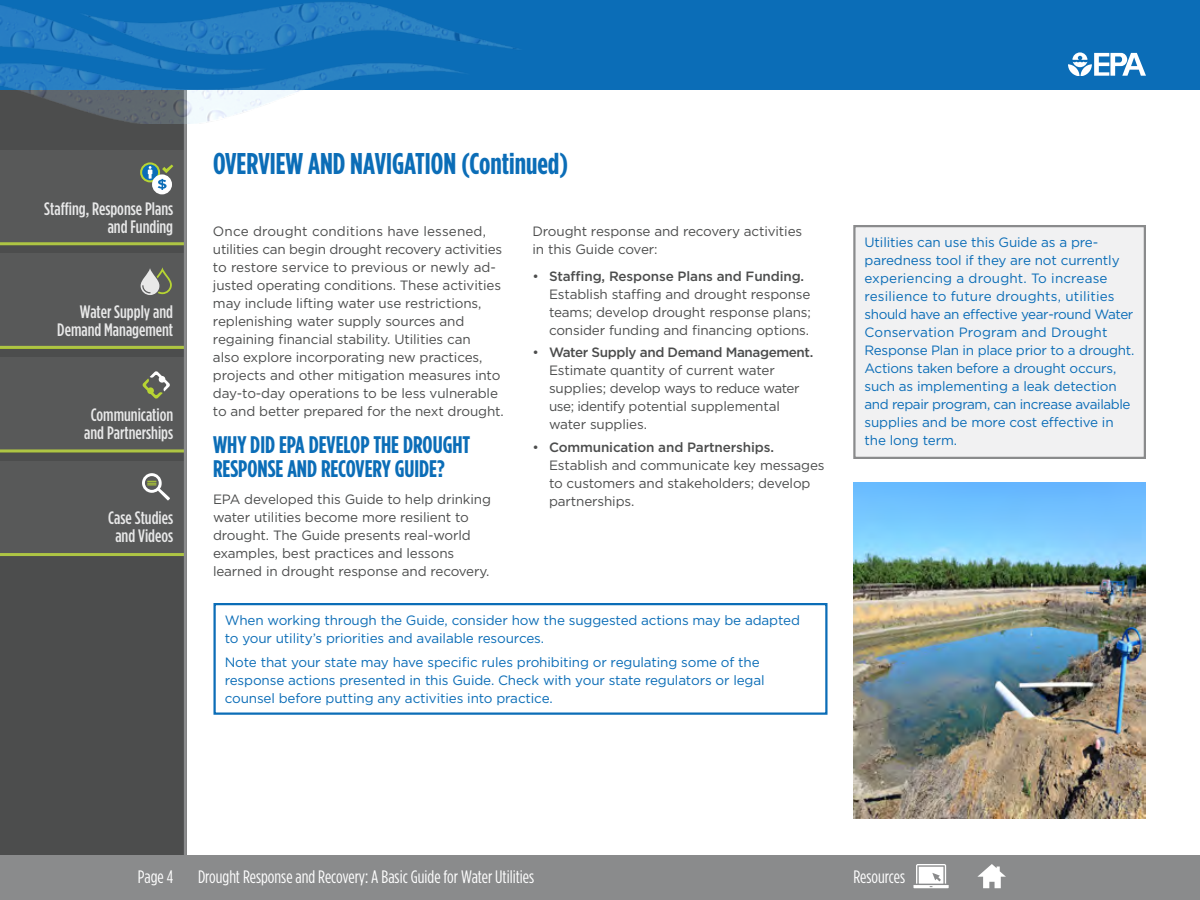
<style>
.page{position:relative;width:1200px;height:900px;background:#fff}
.page>*{position:absolute;margin:0;border:0;box-sizing:border-box;transform-origin:0 0}
.t1{font:700 30px "Gotham Condensed";color:#0b6db7}
.t2{font:700 24px/24px "Gotham Condensed";color:#0b6db7}
.t3{font:500 18px/18px "Gotham Condensed";color:#fff;text-align:right}
.t4{font:18px "Gotham Condensed";color:#fff}
.t5{font:13.5px/18px "Gotham";letter-spacing:-.01em;color:#4c4d4d}
.t6{font:13.5px/18px "Gotham";letter-spacing:-.01em;color:#0b6db7}
.s1{font-weight:500}
</style>
<div class="page">
<div style="left:0;top:90px;width:187px;height:810px;background:#4c4d4d"></div>
<hr style="left:0;top:242px;width:185px;height:3px;background:#b7d433">
<hr style="left:0;top:346px;width:185px;height:3px;background:#b7d433">
<hr style="left:0;top:553px;width:185px;height:3px;background:#b7d433">
<hr style="left:184px;top:90px;width:3px;height:810px;background:#8a8b8c">
<div style="left:0;top:0;width:1200px;height:90px;background:#0b6db7"></div>
<svg style="left:1068px;top:52px;width:78px;height:24px"></svg>
<img style="left:0;top:2px;width:520px;height:122px">
<div style="left:0;top:855px;width:1200px;height:45px;background:#8a8b8c"></div>
<svg style="left:914px;top:864px;width:35px;height:24px"></svg>
<div style="left:213px;top:603px;width:615px;height:112px;border:2px solid #0b6db7"></div>
<div style="left:854px;top:226px;width:291px;height:232px;background:#f1f1f2"></div>
<div style="left:853px;top:225px;width:293px;height:234px;border:2px solid #8a8b8c"></div>
<div style="left:0;top:150px;width:185px;height:94px;background:#585959"></div>
<svg style="left:141px;top:163px;width:18px;height:18px"></svg>
<div style="left:140px;top:162px;width:20px;height:20px;border:2px solid #b7d433;border-radius:50%"></div>
<div style="left:153px;top:175px;width:18px;height:18px;background:#fff;border-radius:50%"></div>
<div style="left:152px;top:174px;width:20px;height:20px;border:2px solid #fff;border-radius:50%"></div>
<svg style="left:148px;top:166px;width:4px;height:13px"></svg>
<svg style="left:158px;top:179px;width:9px;height:11px"></svg>
<svg style="left:162px;top:165px;width:11px;height:8px"></svg>
<div style="left:0;top:357px;width:185px;height:95px;background:#585959"></div>
<svg style="left:142px;top:371px;width:28px;height:28px"></svg>
<div style="left:0;top:461px;width:185px;height:94px;background:#585959"></div>
<svg style="left:142px;top:473px;width:28px;height:28px"></svg>
<div style="left:0;top:254px;width:185px;height:94px;background:#585959"></div>
<svg style="left:141px;top:267px;width:31px;height:28px"></svg>
<img style="left:853px;top:482px;width:293px;height:337px">
<svg style="left:977px;top:864px;width:29px;height:24px"></svg>
<p class="t3" style="left:44px;top:199px;width:130px">Staffing, Response Plans and Funding</p>
<p class="t3" style="left:57px;top:303px;width:117px">Water Supply and<br>Demand Management</p>
<p class="t3" style="left:84px;top:405px;width:90px;text-align:center">Communication and Partnerships</p>
<p class="t3" style="left:108px;top:509px;width:66px;text-align:center">Case Studies and Videos</p>
<h1 class="t1" style="left:213px;top:147px;width:357px">OVERVIEW AND NAVIGATION (Continued)</h1>
<p class="t5" style="left:213px;top:222px;width:292px">Once drought conditions have lessened, utilities can begin drought recovery activities to restore service to previous or newly ad&shy;justed operating conditions. These activities may include lifting water use restrictions, replenishing water supply sources and regaining financial stability. Utilities can<br>also explore incorporating new practices, projects and other mitigation measures into day-to-day operations to be less vulnerable to and better prepared for the next drought.</p>
<h2 class="t2" style="left:213px;top:432px;width:259px">WHY DID EPA DEVELOP THE DROUGHT<br>RESPONSE AND RECOVERY GUIDE?</h2>
<p class="t5" style="left:213px;top:490px;width:280px">EPA developed this Guide to help drinking water utilities become more resilient to drought. The Guide presents real-world examples, best practices and lessons learned in drought response and recovery.</p>
<p class="t5" style="left:533px;top:222px;width:271px">Drought response and recovery activities in this Guide cover:</p>
<p class="t5" style="left:549px;top:267px;width:263px;text-indent:-16px">• <span class="s1">Staffing, Response Plans and Funding.<br></span>Establish staffing and drought response teams; develop drought response plans; consider funding and financing options.</p>
<p class="t5" style="left:549px;top:343px;width:266px;text-indent:-16px">• <span class="s1">Water Supply and Demand Management.<br></span>Estimate quantity of current water supplies; develop ways to reduce water use; identify potential supplemental water supplies.</p>
<p class="t5" style="left:549px;top:438px;width:277px;text-indent:-16px">• <span class="s1">Communication and Partnerships.<br></span>Establish and communicate key messages to customers and stakeholders; develop partnerships.</p>
<p class="t6" style="left:225px;top:611px;width:577px">When working through the Guide, consider how the suggested actions may be adapted to your utility’s priorities and available resources.</p>
<p class="t6" style="left:225px;top:653px;width:541px">Note that your state may have specific rules prohibiting or regulating some of the response actions presented in this Guide. Check with your state regulators or legal counsel before putting any activities into practice.</p>
<p class="t6" style="left:865px;top:233px;width:271px">Utilities can use this Guide as a pre&shy;paredness tool if they are not currently experiencing a drought. To increase resilience to future droughts, utilities should have an effective year-round Water Conservation Program and Drought Response Plan in place prior to a drought.<br>Actions taken before a drought occurs, such as implementing a leak detection and repair program, can increase available supplies and be more cost effective in the long term.</p>
<h3 class="t4" style="left:198px;top:866px;width:338px">Drought Response and Recovery: A Basic Guide for Water Utilities</h3>
<h3 class="t4" style="left:138px;top:866px;width:37px">Page 4</h3>
<p class="t4" style="left:853px;top:866px;width:53px">Resources</p>
</div>
